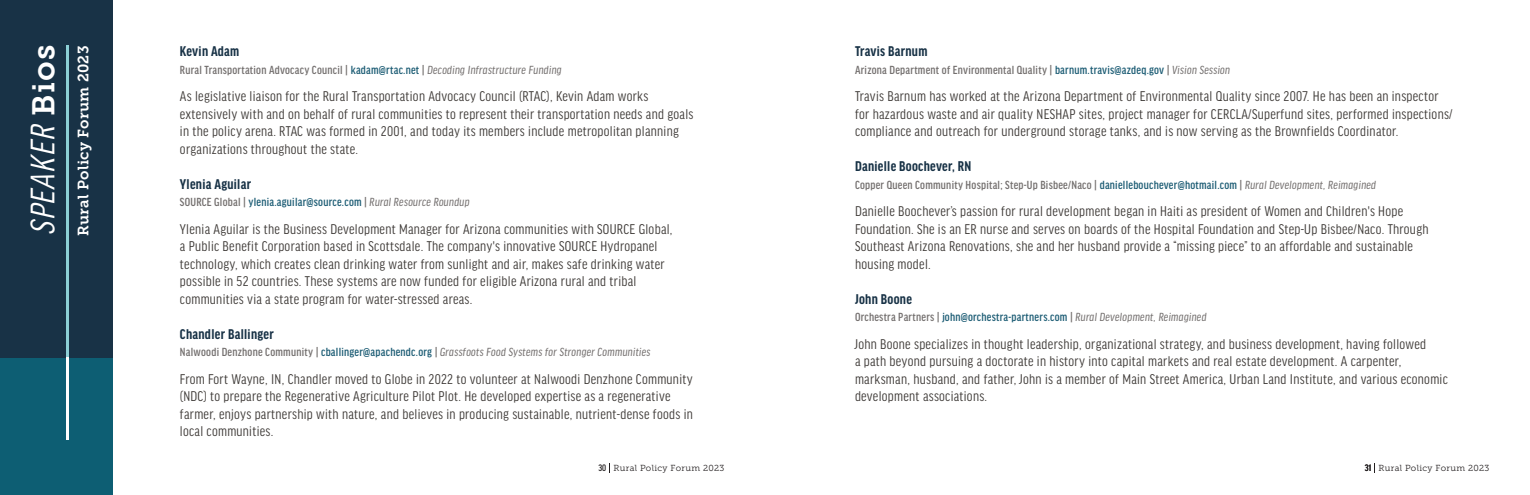
<style>
.page{position:relative;width:1530px;height:495px;background:#fff}
.page>*{position:absolute;margin:0;border:0;box-sizing:border-box;transform-origin:0 0}
.t1{font:italic condensed 36.25px "Good Headline Pro";color:#fff}
.t2{font:condensed 15px/17.5px "Good Headline Pro";letter-spacing:.02em;color:#3c3835}
.t3{font:700 condensed 15px "Good Headline Pro";letter-spacing:.02em;color:#183246}
.t4{font:15px "Museo Slab 700";letter-spacing:.02em;color:#fff}
.t5{font:500 condensed 12.5px "Good Headline Pro";letter-spacing:.02em;color:#736f6e}
.t6{font:500 condensed 12.5px "Good Headline Pro";letter-spacing:.02em;color:#1c5c74}
.t7{font:italic 12.5px "Good Headline Pro Cond News";letter-spacing:.02em;color:#736f6e}
.t8{font:500 condensed 10px "Good Headline Pro";color:#231f20}
.t9{font:8.75px "Museo Slab 300";letter-spacing:.04em;color:#231f20}
.s1{font-family:"Museo Slab 700";font-style:normal;font-stretch:normal;font-size:31.25px}
.s2{color:#1c5c74}
.s3{font-family:"Good Headline Pro Cond News";font-weight:400;font-style:italic;font-stretch:normal}
.s4{color:#736f6e}
.s5{font-family:"Good Headline Pro Cond News";font-weight:400;font-style:italic;font-stretch:normal;color:#736f6e}
.s6{font-family:"Good Headline Pro";font-weight:500;font-style:normal;font-stretch:condensed}
.s7{font-family:"Good Headline Pro";font-weight:500;font-style:normal;font-stretch:condensed;color:#1c5c74}
.s8{font-family:"Good Headline Pro";font-weight:500;font-stretch:condensed;font-size:10px}
</style>
<div class="page">
<div style="left:0;top:0;width:112px;height:358px;background:#183246"></div>
<div style="left:0;top:358px;width:112px;height:137px;background:#0d5e73"></div>
<hr style="left:66px;top:45px;width:3px;height:313px;background:#8cd0d6">
<hr style="left:66px;top:358px;width:3px;height:82px;background:#fff">
<h1 class="t1" style="left:25px;top:234px;width:191px;rotate:-90deg">SPEAKER <span class="s1">Bios</span></h1>
<p class="t4" style="left:75px;top:236px;width:192px;rotate:-90deg">Rural Policy Forum 2023</p>
<p class="t3" style="left:180px;top:44px;width:61px">Kevin Adam</p>
<p class="t5" style="left:180px;top:64px;width:383px">Rural Transportation Advocacy Council | <span class="s2">kadam@rtac.net</span> | <span class="s3">Decoding Infrastructure Funding</span></p>
<p class="t2" style="left:180px;top:88px;width:515px">As legislative liaison for the Rural Transportation Advocacy Council (RTAC), Kevin Adam works extensively with and on behalf of rural communities to represent their transportation needs and goals in the policy arena. RTAC was formed in 2001, and today its members include metropolitan planning organizations throughout the state.</p>
<p class="t3" style="left:180px;top:177px;width:73px">Ylenia Aguilar</p>
<p class="t6" style="left:180px;top:196px;width:291px"><span class="s4">SOURCE Global |</span> ylenia.aguilar@source.com <span class="s4">|</span> <span class="s5">Rural Resource Roundup</span></p>
<p class="t2" style="left:180px;top:220px;width:494px">Ylenia Aguilar is the Business Development Manager for Arizona communities with SOURCE Global, a Public Benefit Corporation based in Scottsdale. The company's innovative SOURCE Hydropanel technology, which creates clean drinking water from sunlight and air, makes safe drinking water possible in 52 countries. These systems are now funded for eligible Arizona rural and tribal communities via a state program for water-stressed areas.</p>
<p class="t3" style="left:180px;top:327px;width:95px">Chandler Ballinger</p>
<p class="t7" style="left:180px;top:346px;width:472px"><span class="s6">Nalwoodi Denzhone Community |</span> <span class="s7">cballinger@apachendc.org</span> <span class="s6">|</span> Grassfoots Food Systems for Stronger Communities</p>
<p class="t2" style="left:180px;top:370px;width:515px">From Fort Wayne, IN, Chandler moved to Globe in 2022 to volunteer at Nalwoodi Denzhone Community (NDC) to prepare the Regenerative Agriculture Pilot Plot. He developed expertise as a regenerative farmer, enjoys partnership with nature, and believes in producing sustainable, nutrient-dense foods in local communities.</p>
<p class="t3" style="left:855px;top:44px;width:74px">Travis Barnum</p>
<p class="t5" style="left:855px;top:64px;width:377px">Arizona Department of Environmental Quality | <span class="s2">barnum.travis@azdeq.gov</span> | <span class="s3">Vision Session</span></p>
<p class="t2" style="left:855px;top:88px;width:599px">Travis Barnum has worked at the Arizona Department of Environmental Quality since 2007. He has been an inspector for hazardous waste and air quality NESHAP sites, project manager for CERCLA/Superfund sites, performed inspections/ compliance and outreach for underground storage tanks, and is now serving as the Brownfields Coordinator.</p>
<p class="t3" style="left:855px;top:159px;width:118px">Danielle Boochever, RN</p>
<p class="t5" style="left:855px;top:179px;width:523px">Copper Queen Community Hospital; Step-Up Bisbee/Naco | <span class="s2">daniellebouchever@hotmail.com</span> | <span class="s3">Rural Development, Reimagined</span></p>
<p class="t2" style="left:855px;top:203px;width:575px">Danielle Boochever’s passion for rural development began in Haiti as president of Women and Children's Hope Foundation. She is an ER nurse and serves on boards of the Hospital Foundation and Step-Up Bisbee/Naco. Through Southeast Arizona Renovations, she and her husband provide a “missing piece” to an affordable and sustainable housing model.</p>
<p class="t3" style="left:855px;top:292px;width:58px">John Boone</p>
<p class="t6" style="left:855px;top:311px;width:353px"><span class="s4">Orchestra Partners |</span> john@orchestra-partners.com <span class="s4">|</span> <span class="s5">Rural Development, Reimagined</span></p>
<p class="t2" style="left:855px;top:335px;width:594px">John Boone specializes in thought leadership, organizational strategy, and business development, having followed<br>a path beyond pursuing a doctorate in history into capital markets and real estate development. A carpenter, marksman, husband, and father, John is a member of Main Street America, Urban Land Institute, and various economic development associations.</p>
<p class="t9" style="left:598px;top:463px;width:128px"><span class="s8">30</span> Rural Policy Forum 2023</p>
<p class="t9" style="left:1379px;top:463px;width:113px">Rural Policy Forum 2023</p>
<p class="t8" style="left:1365px;top:463px;width:8px">31</p>
</div>
